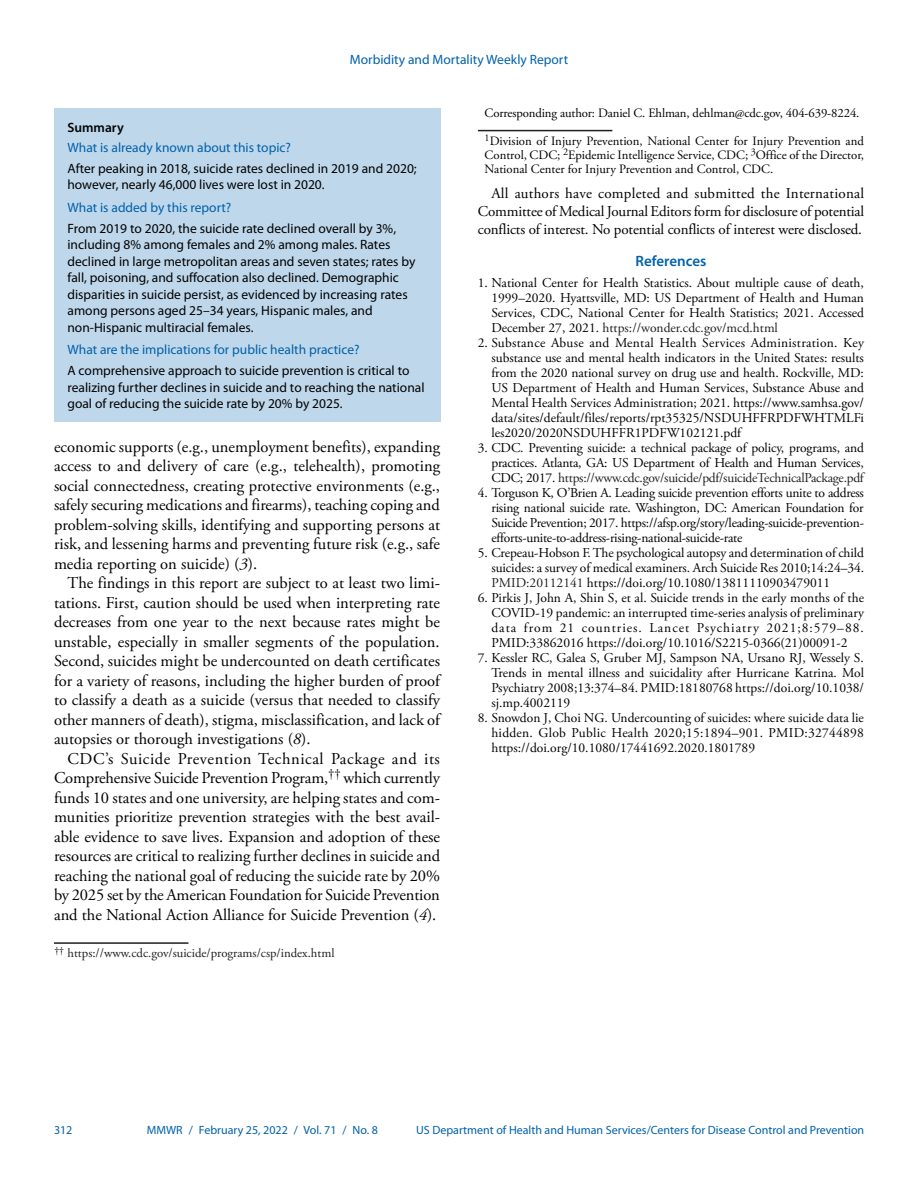
<style>
.page{position:relative;width:918px;height:1188px;background:#fff}
.page>*{position:absolute;margin:0;border:0;box-sizing:border-box;transform-origin:0 0}
.Paragraph{font:16.5px/19.5px "Adobe Garamond Pro";color:#010203;text-align:justify}
.Conflict_of_Interest{font:15px/18px "Adobe Garamond Pro";letter-spacing:-.01em;color:#010203;text-align:justify}
.Ref_Title{font:600 15px "Myriad Pro";color:#0061aa}
.References{font:13.5px/15px "Adobe Garamond Pro";color:#010203;text-align:justify}
.Summary_Box_Text{font:13.5px/16.5px "Myriad Pro";color:#010203}
.Summary_Box_Heading{font:13.5px "Myriad Pro";color:#0061aa}
.Summary_Box_Ttile{font:600 13.5px "Myriad Pro";color:#010203}
.Author_Affiliations{font:12.75px/14.2px "Adobe Garamond Pro";color:#010203;text-align:justify}
.Corresponding_Author{font:12.75px "Adobe Garamond Pro";letter-spacing:-.01em;color:#010203}
.footnote_w_rule_text{font:12.75px "Adobe Garamond Pro";color:#231f20}
.t1{font:12px "Myriad Pro";color:#0061aa}
.s1{font-style:italic}
.s2{color:#231f20}
</style>
<div class="page">
<div style="left:54px;top:108px;width:386px;height:314px;background:#bfd7ea"></div>
<hr style="left:54px;top:942px;width:134px;height:2px;background:#231f20">
<hr style="left:478px;top:130px;width:134px;height:1px;background:#231f20">
<p class="Summary_Box_Heading" style="left:350px;top:51px;width:220px">Morbidity and Mortality Weekly Report</p>
<h1 class="Summary_Box_Ttile" style="left:68px;top:119px;width:58px">Summary</h1>
<h1 class="Summary_Box_Heading" style="left:68px;top:139px;width:225px">What is already known about this topic?</h1>
<p class="Summary_Box_Text" style="left:68px;top:160px;width:351px">After peaking in 2018, suicide rates declined in 2019 and 2020; however, nearly 46,000 lives were lost in 2020.</p>
<h1 class="Summary_Box_Heading" style="left:68px;top:199px;width:165px">What is added by this report?</h1>
<p class="Summary_Box_Text" style="left:68px;top:220px;width:349px">From 2019 to 2020, the suicide rate declined overall by 3%, including 8% among females and 2% among males. Rates declined in large metropolitan areas and seven states; rates by fall, poisoning, and suffocation also declined. Demographic disparities in suicide persist, as evidenced by increasing rates among persons aged 25–34 years, Hispanic males, and non-Hispanic multiracial females.</p>
<h1 class="Summary_Box_Heading" style="left:68px;top:342px;width:294px">What are the implications for public health practice?</h1>
<p class="Summary_Box_Text" style="left:68px;top:362px;width:359px">A comprehensive approach to suicide prevention is critical to realizing further declines in suicide and to reaching the national goal of reducing the suicide rate by 20% by 2025.</p>
<p class="Paragraph" style="left:54px;top:437px;width:388px">economic supports (e.g., unemployment benefits), expanding access to and delivery of care (e.g., telehealth), promoting social connectedness, creating protective environments (e.g., safely securing medications and firearms), teaching coping and problem-solving skills, identifying and supporting persons at risk, and lessening harms and preventing future risk (e.g., safe media reporting on suicide) (<span class="s1">3</span>).</p>
<p class="Paragraph" style="left:54px;top:574px;width:388px;text-indent:13px">The findings in this report are subject to at least two limi&shy;tations. First, caution should be used when interpreting rate decreases from one year to the next because rates might be unstable, especially in smaller segments of the population.<br>Second, suicides might be undercounted on death certificates for a variety of reasons, including the higher burden of proof to classify a death as a suicide (versus that needed to classify other manners of death), stigma, misclassification, and lack of autopsies or thorough investigations (<span class="s1">8</span>).</p>
<p class="Paragraph" style="left:54px;top:750px;width:388px;text-indent:13px">CDC’s Suicide Prevention Technical Package and its Comprehensive Suicide Prevention Program,<sup>††</sup> which currently funds 10 states and one university, are helping states and com&shy;munities prioritize prevention strategies with the best avail&shy;able evidence to save lives. Expansion and adoption of these resources are critical to realizing further declines in suicide and reaching the national goal of reducing the suicide rate by 20% by 2025 set by the American Foundation for Suicide Prevention and the National Action Alliance for Suicide Prevention (<span class="s1">4</span>).</p>
<p class="footnote_w_rule_text" style="left:54px;top:946px;width:282px"><sup>††</sup> https://www.cdc.gov/suicide/programs/csp/index.html</p>
<p class="Corresponding_Author" style="left:485px;top:106px;width:376px">Corresponding author: Daniel C. Ehlman, dehlman@cdc.gov, 404-639-8224.</p>
<p class="Author_Affiliations" style="left:485px;top:134px;width:381px"><sup>1</sup>Division of Injury Prevention, National Center for Injury Prevention and Control, CDC; <sup>2</sup>Epidemic Intelligence Service, CDC; <sup>3</sup>Office of the Director, National Center for Injury Prevention and Control, CDC.</p>
<p class="Conflict_of_Interest" style="left:478px;top:185px;width:388px;text-indent:14px">All authors have completed and submitted the International Committee of Medical Journal Editors form for disclosure of potential conflicts of interest. No potential conflicts of interest were disclosed.</p>
<h1 class="Ref_Title" style="left:636px;top:251px;width:72px">References</h1>
<p class="References" style="left:491px;top:276px;width:374px;text-indent:-14px">1. National Center for Health Statistics. About multiple cause of death, 1999–2020. Hyattsville, MD: US Department of Health and Human Services, CDC, National Center for Health Statistics; 2021. Accessed December 27, 2021. <span class="s2">https://wonder.cdc.gov/mcd.html</span></p>
<p class="References" style="left:491px;top:336px;width:374px;text-indent:-14px">2. Substance Abuse and Mental Health Services Administration. Key substance use and mental health indicators in the United States: results from the 2020 national survey on drug use and health. Rockville, MD:<br>US Department of Health and Human Services, Substance Abuse and Mental Health Services Administration; 2021. https://www.samhsa.gov/ data/sites/default/files/reports/rpt35325/NSDUHFFRPDFWHTMLFi les2020/2020NSDUHFFR1PDFW102121.pdf</p>
<p class="References" style="left:491px;top:441px;width:374px;text-indent:-14px">3. CDC. Preventing suicide: a technical package of policy, programs, and practices. Atlanta, GA: US Department of Health and Human Services, CDC; 2017. <span class="s2">https://www.cdc.gov/suicide/pdf/suicideTechnicalPackage.pdf</span></p>
<p class="References" style="left:491px;top:486px;width:374px;text-indent:-14px">4. Torguson K, O’Brien A. Leading suicide prevention efforts unite to address rising national suicide rate. Washington, DC: American Foundation for Suicide Prevention; 2017. https://afsp.org/story/leading-suicide-prevention&shy;efforts-unite-to-address-rising-national-suicide-rate</p>
<p class="References" style="left:491px;top:546px;width:374px;text-indent:-14px">5. Crepeau-Hobson F. The psychological autopsy and determination of child suicides: a survey of medical examiners. Arch Suicide Res 2010;14:24–34.<br><span class="s2">PMID:20112141</span> https://doi.org/10.1080/13811110903479011</p>
<p class="References" style="left:491px;top:591px;width:374px;text-indent:-14px">6. Pirkis J, John A, Shin S, et al. Suicide trends in the early months of the COVID-19 pandemic: an interrupted time-series analysis of preliminary data from 21 countries. Lancet Psychiatry 2021;8:579–88.<br>PMID:33862016 https://doi.org/10.1016/S2215-0366(21)00091-2</p>
<p class="References" style="left:491px;top:651px;width:374px;text-indent:-13px">7. Kessler RC, Galea S, Gruber MJ, Sampson NA, Ursano RJ, Wessely S.<br>Trends in mental illness and suicidality after Hurricane Katrina. Mol Psychiatry 2008;13:374–84. PMID:18180768 https://doi.org/10.1038/ sj.mp.4002119</p>
<p class="References" style="left:491px;top:711px;width:374px;text-indent:-14px">8. Snowdon J, Choi NG. Undercounting of suicides: where suicide data lie hidden. Glob Public Health 2020;15:1894–901. PMID:32744898 https://doi.org/10.1080/17441692.2020.1801789</p>
<p class="t1" style="left:54px;top:1123px;width:20px">312</p>
<p class="t1" style="left:147px;top:1123px;width:233px">MMWR / February 25, 2022 / Vol. 71 / No. 8</p>
<p class="t1" style="left:416px;top:1123px;width:450px">US Department of Health and Human Services/Centers for Disease Control and Prevention</p>
</div>
